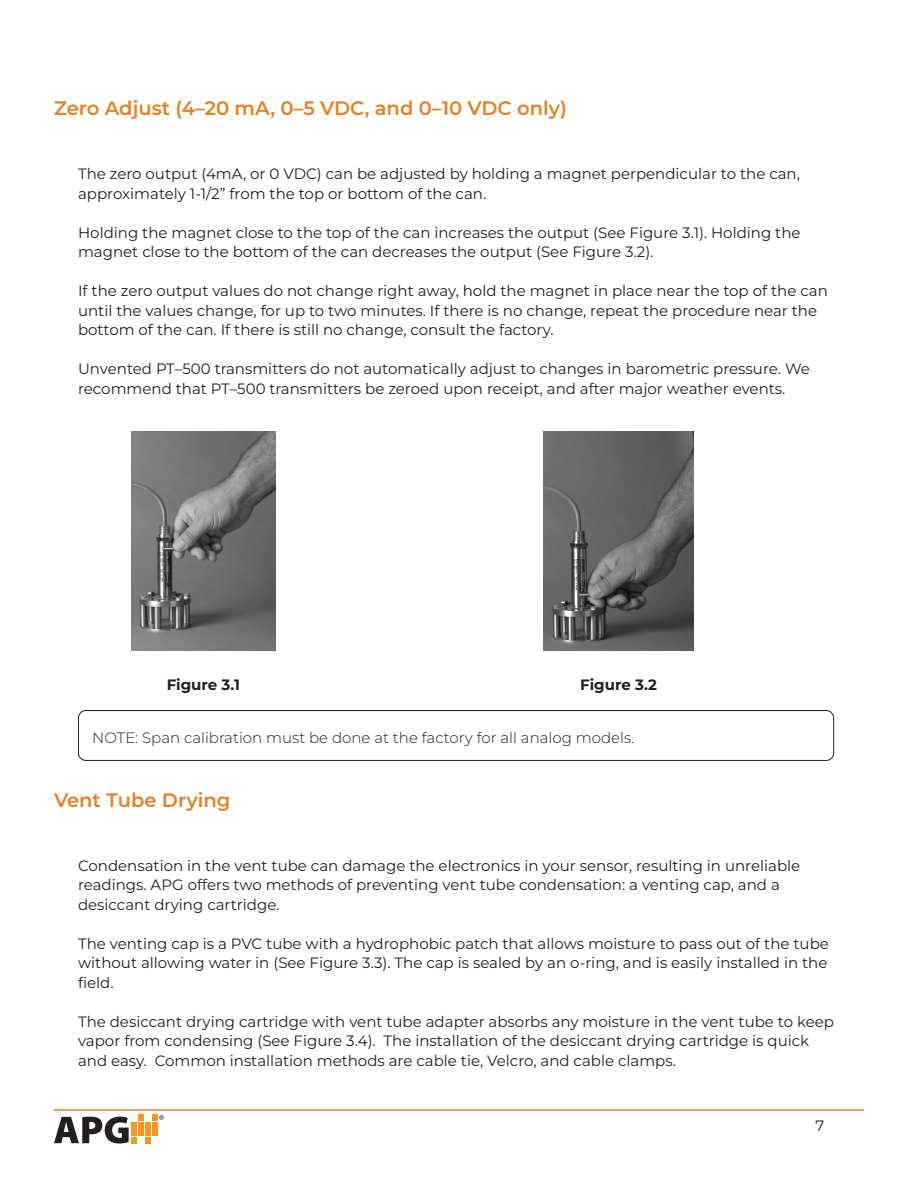
<style>
.page{position:relative;width:918px;height:1188px;background:#fff}
.page>*{position:absolute;margin:0;border:0;box-sizing:border-box;transform-origin:0 0}
.t1{font:600 19.5px "Montserrat";color:#ea7f23}
.t2{font:15px/19.5px "Montserrat";color:#231f20}
.t3{font:300 15px "Montserrat";color:#231f20}
.t4{font:700 15px "Montserrat";color:#231f20}
</style>
<div class="page">
<hr style="left:54px;top:1109px;width:810px;height:2px;background:#ea7f23">
<div style="left:138px;top:1114px;width:6px;height:7px;background:#f7981d"></div>
<div style="left:152px;top:1114px;width:6px;height:7px;background:#f7981d"></div>
<svg style="left:54px;top:1115px;width:110px;height:29px"></svg>
<div style="left:78px;top:710px;width:756px;height:51px;border:1px solid #231f20;border-radius:8px"></div>
<img style="left:131px;top:432px;width:144px;height:219px">
<img style="left:544px;top:432px;width:150px;height:219px">
<h1 class="t1" style="left:54px;top:95px;width:514px">Zero Adjust (4–20 mA, 0–5 VDC, and 0–10 VDC only)</h1>
<p class="t2" style="left:78px;top:165px;width:723px">The zero output (4mA, or 0 VDC) can be adjusted by holding a magnet perpendicular to the can, approximately 1-1/2” from the top or bottom of the can.</p>
<p class="t2" style="left:78px;top:222px;width:724px">Holding the magnet close to the top of the can increases the output (See Figure 3.1). Holding the magnet close to the bottom of the can decreases the output (See Figure 3.2).</p>
<p class="t2" style="left:78px;top:282px;width:751px">If the zero output values do not change right away, hold the magnet in place near the top of the can until the values change, for up to two minutes. If there is no change, repeat the procedure near the bottom of the can. If there is still no change, consult the factory.</p>
<p class="t2" style="left:78px;top:360px;width:733px">Unvented PT–500 transmitters do not automatically adjust to changes in barometric pressure. We recommend that PT–500 transmitters be zeroed upon receipt, and after major weather events.</p>
<p class="t4" style="left:167px;top:678px;width:75px">Figure 3.1</p>
<p class="t4" style="left:580px;top:678px;width:78px">Figure 3.2</p>
<p class="t3" style="left:92px;top:727px;width:543px">NOTE: Span calibration must be done at the factory for all analog models.</p>
<h1 class="t1" style="left:54px;top:787px;width:178px">Vent Tube Drying</h1>
<p class="t2" style="left:78px;top:856px;width:724px">Condensation in the vent tube can damage the electronics in your sensor, resulting in unreliable readings. APG offers two methods of preventing vent tube condensation: a venting cap, and a desiccant drying cartridge.</p>
<p class="t2" style="left:78px;top:934px;width:752px;text-align:justify">The venting cap is a PVC tube with a hydrophobic patch that allows moisture to pass out of the tube without allowing water in (See Figure 3.3). The cap is sealed by an o-ring, and is easily installed in the field.</p>
<p class="t2" style="left:78px;top:1012px;width:757px">The desiccant drying cartridge with vent tube adapter absorbs any moisture in the vent tube to keep vapor from condensing (See Figure 3.4). The installation of the desiccant drying cartridge is quick and easy. Common installation methods are cable tie, Velcro, and cable clamps.</p>
<p class="t2" style="left:815px;top:1116px;width:10px">7</p>
</div>
